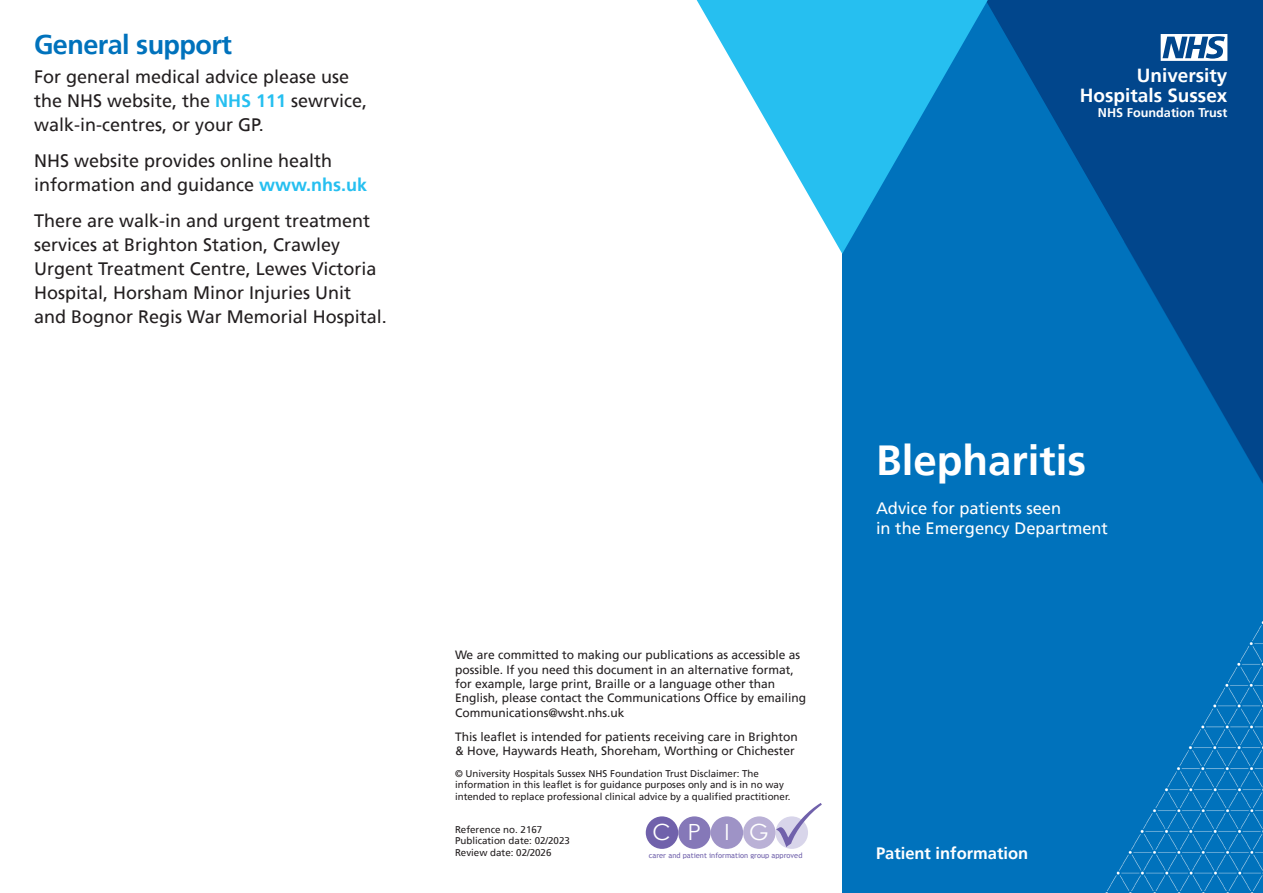
<style>
.page{position:relative;width:1263px;height:893px;background:#fff}
.page>*{position:absolute;margin:0;border:0;box-sizing:border-box;transform-origin:0 0}
.Leaflet_title{font:700 42px "Frutiger";color:#fff}
.Large_title{font:700 27px "Frutiger";letter-spacing:-.02em;color:#0072bc}
.t1{font:22.35px "Century Gothic";color:#fff}
.t2{font:700 18.9px/19.4px "Frutiger";color:#fff;text-align:right}
.Body_Copy{font:18px/24px "Frutiger";color:#231f20}
.t3{font:16.5px "Frutiger";color:#fff}
.t4{font:700 16.5px "Frutiger";color:#fff}
.t5{font:700 12.6px "Frutiger";color:#fff}
.t6{font:12px/14.4px "Frutiger";color:#231f20}
.Small_Text{font:9.75px/11.7px "Frutiger";color:#231f20}
.t7{font:7.5px "Trebuchet MS";color:#7061ab}
.s1{font-weight:700;color:#26bff0}
</style>
<div class="page">
<div style="left:842px;top:0;width:421px;height:893px;background:#0072bc"></div>
<svg style="left:988px;top:0;width:275px;height:484px"></svg>
<svg style="left:697px;top:0;width:291px;height:254px;fill:#26bff0"></svg>
<img style="left:1106px;top:622px;width:157px;height:271px">
<svg style="left:1161px;top:34px;width:66px;height:27px;background:#88a8c9"></svg>
<div style="left:775px;top:816px;width:33px;height:33px;background:#d8d5ea;border-radius:50%"></div>
<div style="left:646px;top:816px;width:32px;height:33px;background:#7061ab;border-radius:50%"></div>
<div style="left:678px;top:816px;width:33px;height:33px;background:#8578b8;border-radius:50%"></div>
<div style="left:711px;top:816px;width:32px;height:33px;background:#9e93c6;border-radius:50%"></div>
<div style="left:743px;top:816px;width:32px;height:33px;background:#bab1d6;border-radius:50%"></div>
<svg style="left:776px;top:816px;width:32px;height:31px"></svg>
<p class="Large_title" style="left:34px;top:29px;width:199px">General support</p>
<p class="Body_Copy" style="left:34px;top:64px;width:317px">For general medical advice please use</p>
<p class="Body_Copy" style="left:34px;top:88px;width:335px">the NHS website, the <span class="s1">NHS 111</span> sewrvice, walk-in-centres, or your GP.</p>
<p class="Body_Copy" style="left:34px;top:148px;width:335px">NHS website provides online health information and guidance <span class="s1">www.nhs.uk</span></p>
<p class="Body_Copy" style="left:34px;top:208px;width:354px">There are walk-in and urgent treatment services at Brighton Station, Crawley Urgent Treatment Centre, Lewes Victoria Hospital, Horsham Minor Injuries Unit and Bognor Regis War Memorial Hospital.</p>
<p class="t6" style="left:455px;top:648px;width:353px">We are committed to making our publications as accessible as possible. If you need this document in an alternative format, for example, large print, Braille or a language other than English, please contact the Communications Office by emailing Communications@wsht.nhs.uk</p>
<p class="t6" style="left:455px;top:729px;width:344px">This leaflet is intended for patients receiving care in Brighton &amp; Hove, Haywards Heath, Shoreham, Worthing or Chichester</p>
<p class="Small_Text" style="left:455px;top:767px;width:337px">© University Hospitals Sussex NHS Foundation Trust Disclaimer: The information in this leaflet is for guidance purposes only and is in no way intended to replace professional clinical advice by a qualified practitioner.</p>
<p class="Small_Text" style="left:455px;top:823px;width:89px">Reference no. 2167</p>
<p class="Small_Text" style="left:455px;top:835px;width:116px">Publication date: 02/2023</p>
<p class="Small_Text" style="left:455px;top:847px;width:98px">Review date: 02/2026</p>
<p class="t1" style="left:652px;top:816px;width:118px">CP IG</p>
<p class="t7" style="left:649px;top:851px;width:155px">carer and patient information group approved</p>
<p class="t2" style="left:1080px;top:66px;width:149px">University<br>Hospitals Sussex</p>
<p class="t5" style="left:1098px;top:106px;width:131px">NHS Foundation Trust</p>
<p class="Leaflet_title" style="left:876px;top:436px;width:212px">Blepharitis</p>
<p class="t3" style="left:876px;top:499px;width:187px">Advice for patients seen</p>
<p class="t3" style="left:876px;top:518px;width:233px">in the Emergency Department</p>
<p class="t4" style="left:876px;top:843px;width:154px">Patient information</p>
</div>
